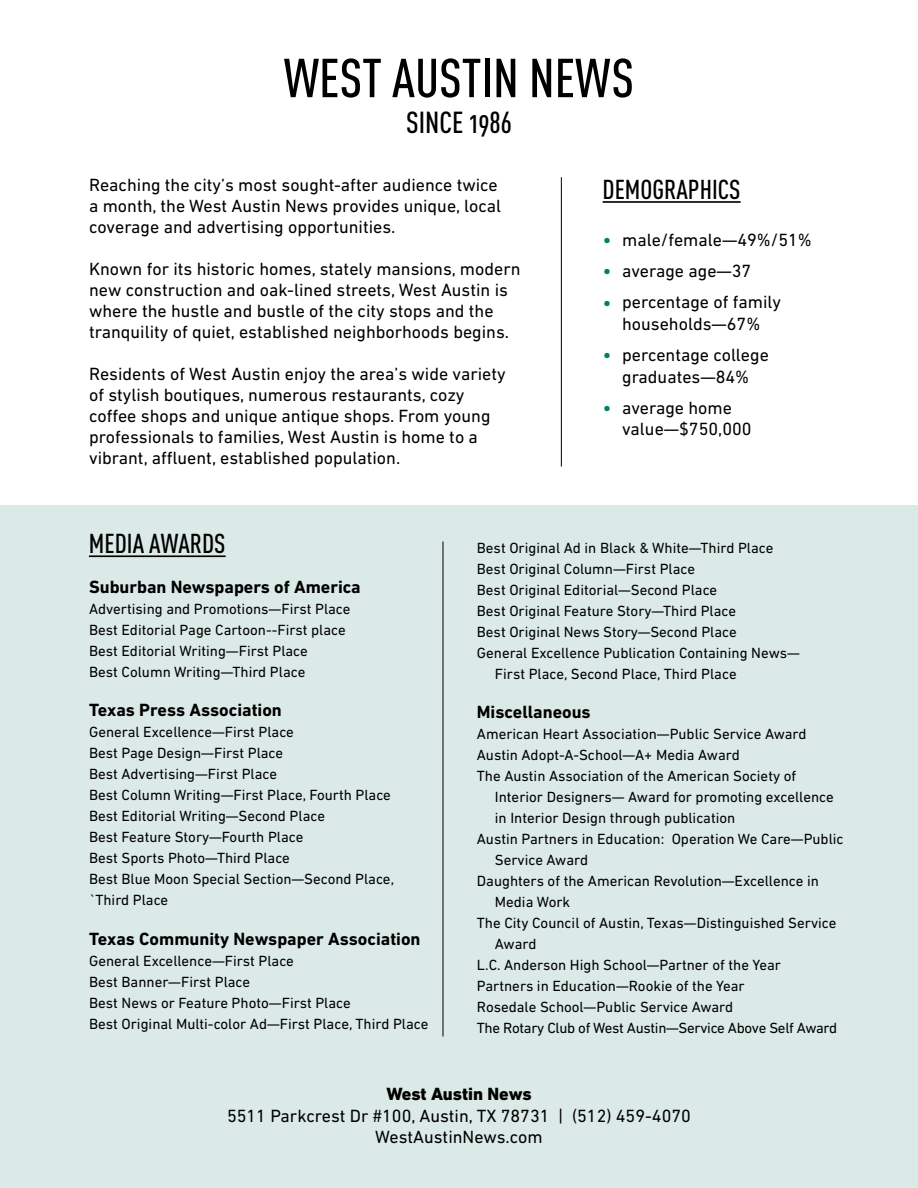
<style>
.page{position:relative;width:918px;height:1188px;background:#fff}
.page>*{position:absolute;margin:0;border:0;box-sizing:border-box;transform-origin:0 0}
.t1{font:54px "DIN Cond Medium Alternate";color:#000}
.t2{font:30px "DIN Cond Medium Alternate";color:#000}
.t3{font:27px "DIN Cond Medium Alternate";color:#000}
.t4{font:18px/21px "DIN Next LT Pro";color:#000}
.t5{font:700 18px "DIN Next LT Pro";color:#000}
.t6{font:800 18px "DIN Next LT Pro";color:#000}
.t7{font:15px/21px "DIN Next LT Pro";color:#000}
.t8{font:15px "DIN Next LT Pro";letter-spacing:-.02em;color:#000}
.s1{font-size:21px;color:#00816c}
</style>
<div class="page">
<div style="left:0;top:505px;width:918px;height:683px;background:#dbeae7"></div>
<hr style="left:603px;top:201px;width:138px;height:2px;background:#000">
<hr style="left:561px;top:177px;width:1px;height:290px;background:#000">
<hr style="left:443px;top:542px;width:1px;height:494px;background:#000">
<hr style="left:89px;top:555px;width:137px;height:2px;background:#000">
<h1 class="t1" style="left:284px;top:46px;width:352px">WEST AUSTIN NEWS</h1>
<h2 class="t2" style="left:406px;top:105px;width:107px">SINCE 1986</h2>
<p class="t4" style="left:89px;top:174px;width:414px">Reaching the city’s most sought-after audience twice a month, the West Austin News provides unique, local coverage and advertising opportunities.</p>
<p class="t4" style="left:89px;top:258px;width:433px">Known for its historic homes, stately mansions, modern new construction and oak-lined streets, West Austin is where the hustle and bustle of the city stops and the tranquility of quiet, established neighborhoods begins.</p>
<p class="t4" style="left:89px;top:363px;width:418px">Residents of West Austin enjoy the area’s wide variety of stylish boutiques, numerous restaurants, cozy coffee shops and unique antique shops. From young professionals to families, West Austin is home to a vibrant, affluent, established population.</p>
<h3 class="t3" style="left:603px;top:173px;width:140px">DEMOGRAPHICS</h3>
<p class="t4" style="left:603px;top:229px;width:211px"><span class="s1">•</span> male/female—49%/51%</p>
<p class="t4" style="left:603px;top:260px;width:150px"><span class="s1">•</span> average age—37</p>
<p class="t4" style="left:603px;top:291px;width:180px;line-height:21.6px;text-align:center"><span class="s1">•</span> percentage of family households—67%</p>
<p class="t4" style="left:603px;top:344px;width:168px;line-height:21.6px;text-align:center"><span class="s1">•</span> percentage college graduates—84%</p>
<p class="t4" style="left:622px;top:397px;width:131px;line-height:21.6px;text-indent:-20px"><span class="s1">•</span> average home value—$750,000</p>
<h3 class="t3" style="left:89px;top:528px;width:138px">MEDIA AWARDS</h3>
<p class="t5" style="left:89px;top:576px;width:273px">Suburban Newspapers of America</p>
<p class="t7" style="left:89px;top:598px;width:263px">Advertising and Promotions—First Place Best Editorial Page Cartoon--First place Best Editorial Writing—First Place<br>Best Column Writing—Third Place</p>
<p class="t5" style="left:89px;top:699px;width:194px">Texas Press Association</p>
<p class="t7" style="left:89px;top:721px;width:307px">General Excellence—First Place<br>Best Page Design—First Place<br>Best Advertising—First Place<br>Best Column Writing—First Place, Fourth Place Best Editorial Writing—Second Place<br>Best Feature Story—Fourth Place<br>Best Sports Photo—Third Place<br>Best Blue Moon Special Section—Second Place, `Third Place</p>
<p class="t5" style="left:89px;top:928px;width:333px">Texas Community Newspaper Association</p>
<p class="t7" style="left:89px;top:950px;width:341px">General Excellence—First Place<br>Best Banner—First Place<br>Best News or Feature Photo—First Place<br>Best Original Multi-color Ad—First Place, Third Place</p>
<p class="t7" style="left:477px;top:537px;width:298px">Best Original Ad in Black &amp; White—Third Place</p>
<p class="t7" style="left:477px;top:558px;width:220px">Best Original Column—First Place</p>
<p class="t7" style="left:477px;top:579px;width:242px">Best Original Editorial—Second Place</p>
<p class="t7" style="left:477px;top:600px;width:261px">Best Original Feature Story—Third Place</p>
<p class="t7" style="left:477px;top:621px;width:261px">Best Original News Story—Second Place</p>
<p class="t7" style="left:477px;top:642px;width:324px">General Excellence Publication Containing News—</p>
<p class="t7" style="left:495px;top:663px;width:243px">First Place, Second Place, Third Place</p>
<p class="t5" style="left:477px;top:702px;width:115px">Miscellaneous</p>
<p class="t7" style="left:477px;top:724px;width:331px">American Heart Association—Public Service Award</p>
<p class="t7" style="left:477px;top:745px;width:264px">Austin Adopt-A-School—A+ Media Award</p>
<p class="t7" style="left:477px;top:766px;width:321px">The Austin Association of the American Society of</p>
<p class="t7" style="left:495px;top:787px;width:340px">Interior Designers— Award for promoting excellence</p>
<p class="t7" style="left:495px;top:808px;width:242px">in Interior Design through publication</p>
<p class="t7" style="left:477px;top:829px;width:368px">Austin Partners in Education: Operation We Care—Public</p>
<p class="t7" style="left:495px;top:850px;width:95px">Service Award</p>
<p class="t7" style="left:477px;top:871px;width:344px">Daughters of the American Revolution—Excellence in</p>
<p class="t7" style="left:495px;top:892px;width:77px">Media Work</p>
<p class="t7" style="left:477px;top:913px;width:361px">The City Council of Austin, Texas—Distinguished Service</p>
<p class="t7" style="left:495px;top:934px;width:43px">Award</p>
<p class="t7" style="left:477px;top:955px;width:306px">L.C. Anderson High School—Partner of the Year</p>
<p class="t7" style="left:477px;top:976px;width:269px">Partners in Education—Rookie of the Year</p>
<p class="t7" style="left:477px;top:997px;width:258px">Rosedale School—Public Service Award</p>
<p class="t8" style="left:477px;top:1020px;width:362px">The Rotary Club of West Austin—Service Above Self Award</p>
<p class="t6" style="left:386px;top:1083px;width:147px">West Austin News</p>
<p class="t4" style="left:227px;top:1104px;width:466px;line-height:21.6px;text-align:center">5511 Parkcrest Dr #100, Austin, TX 78731 | (512) 459-4070<br>WestAustinNews.com</p>
</div>
